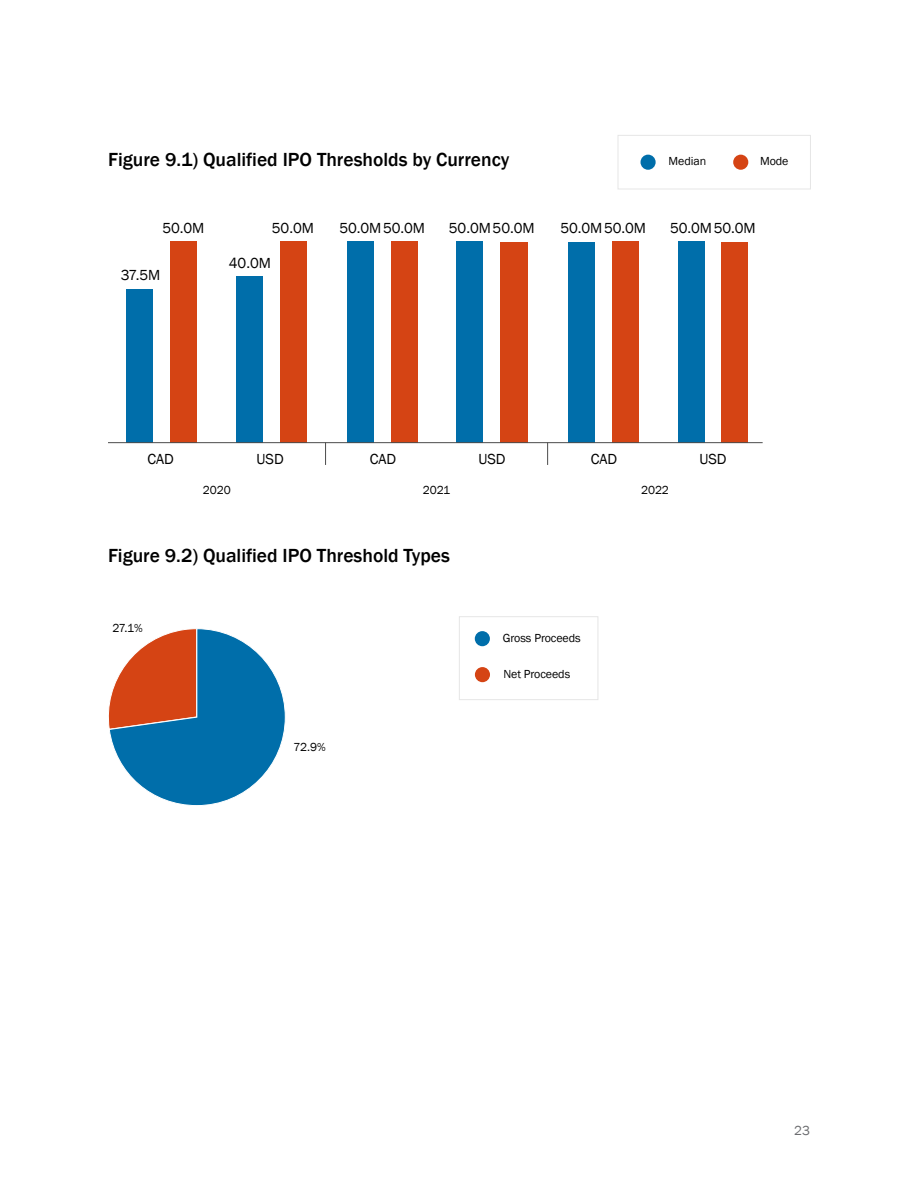
<style>
.page{position:relative;width:918px;height:1188px;background:#fff}
.page>*{position:absolute;margin:0;border:0;box-sizing:border-box;transform-origin:0 0}
.t1{font:500 19.5px "Franklin Gothic";color:#000}
.t2{font:15px "Franklin Gothic";letter-spacing:-.005em;color:#000}
.t3{font:13.5px "Franklin Gothic";color:#6c6d70}
.t4{font:12px "Franklin Gothic";letter-spacing:-.005em;color:#000}
</style>
<div class="page">
<div style="left:475px;top:631px;width:15px;height:15px;background:#006eaa;border-radius:50%"></div>
<div style="left:475px;top:667px;width:15px;height:15px;background:#d54414;border-radius:50%"></div>
<div style="left:459px;top:616px;width:139px;height:84px;border:1px solid #e6e6e6"></div>
<svg style="left:108px;top:628px;width:178px;height:178px"></svg>
<div style="left:126px;top:289px;width:27px;height:154px;background:#006eaa"></div>
<div style="left:236px;top:276px;width:27px;height:167px;background:#006eaa"></div>
<div style="left:456px;top:242px;width:27px;height:201px;background:#006eaa"></div>
<div style="left:170px;top:242px;width:27px;height:201px;background:#d54414"></div>
<div style="left:280px;top:241px;width:27px;height:201px;background:#d54414"></div>
<div style="left:391px;top:242px;width:27px;height:201px;background:#d54414"></div>
<div style="left:500px;top:242px;width:27px;height:201px;background:#d54414"></div>
<div style="left:347px;top:241px;width:27px;height:201px;background:#006eaa"></div>
<div style="left:678px;top:242px;width:27px;height:201px;background:#006eaa"></div>
<div style="left:612px;top:242px;width:27px;height:201px;background:#d54414"></div>
<div style="left:721px;top:242px;width:27px;height:201px;background:#d54414"></div>
<div style="left:568px;top:242px;width:27px;height:200px;background:#006eaa"></div>
<svg style="left:325px;top:443px;width:1px;height:22px"></svg>
<svg style="left:547px;top:443px;width:1px;height:22px"></svg>
<hr style="left:108px;top:442px;width:655px;height:1px;background:#4c4c4c">
<div style="left:641px;top:155px;width:15px;height:15px;background:#006eaa;border-radius:50%"></div>
<div style="left:733px;top:155px;width:15px;height:15px;background:#d54414;border-radius:50%"></div>
<div style="left:618px;top:135px;width:193px;height:54px;border:1px solid #e6e6e6"></div>
<p class="t1" style="left:108px;top:148px;width:403px">Figure 9.1) Qualified IPO Thresholds by Currency</p>
<p class="t2" style="left:162px;top:218px;width:43px">50.0M</p>
<p class="t2" style="left:272px;top:219px;width:43px">50.0M</p>
<p class="t2" style="left:339px;top:218px;width:87px">50.0M50.0M</p>
<p class="t2" style="left:449px;top:218px;width:87px">50.0M50.0M</p>
<p class="t2" style="left:121px;top:266px;width:41px">37.5M</p>
<p class="t2" style="left:229px;top:253px;width:43px">40.0M</p>
<p class="t4" style="left:669px;top:154px;width:39px">Median</p>
<p class="t4" style="left:760px;top:154px;width:30px">Mode</p>
<p class="t2" style="left:561px;top:218px;width:87px">50.0M50.0M</p>
<p class="t2" style="left:670px;top:218px;width:87px">50.0M50.0M</p>
<p class="t2" style="left:148px;top:450px;width:28px">CAD</p>
<p class="t2" style="left:257px;top:450px;width:29px">USD</p>
<p class="t2" style="left:370px;top:450px;width:28px">CAD</p>
<p class="t2" style="left:478px;top:450px;width:29px">USD</p>
<p class="t4" style="left:203px;top:483px;width:29px">2020</p>
<p class="t4" style="left:423px;top:483px;width:29px">2021</p>
<p class="t1" style="left:108px;top:544px;width:344px">Figure 9.2) Qualified IPO Threshold Types</p>
<p class="t2" style="left:591px;top:450px;width:28px">CAD</p>
<p class="t2" style="left:699px;top:450px;width:29px">USD</p>
<p class="t4" style="left:641px;top:483px;width:29px">2022</p>
<p class="t4" style="left:112px;top:620px;width:32px">27.1%</p>
<p class="t4" style="left:293px;top:739px;width:34px">72.9%</p>
<p class="t4" style="left:503px;top:630px;width:79px">Gross Proceeds</p>
<p class="t4" style="left:503px;top:667px;width:68px">Net Proceeds</p>
<p class="t3" style="left:794px;top:1122px;width:17px">23</p>
</div>
